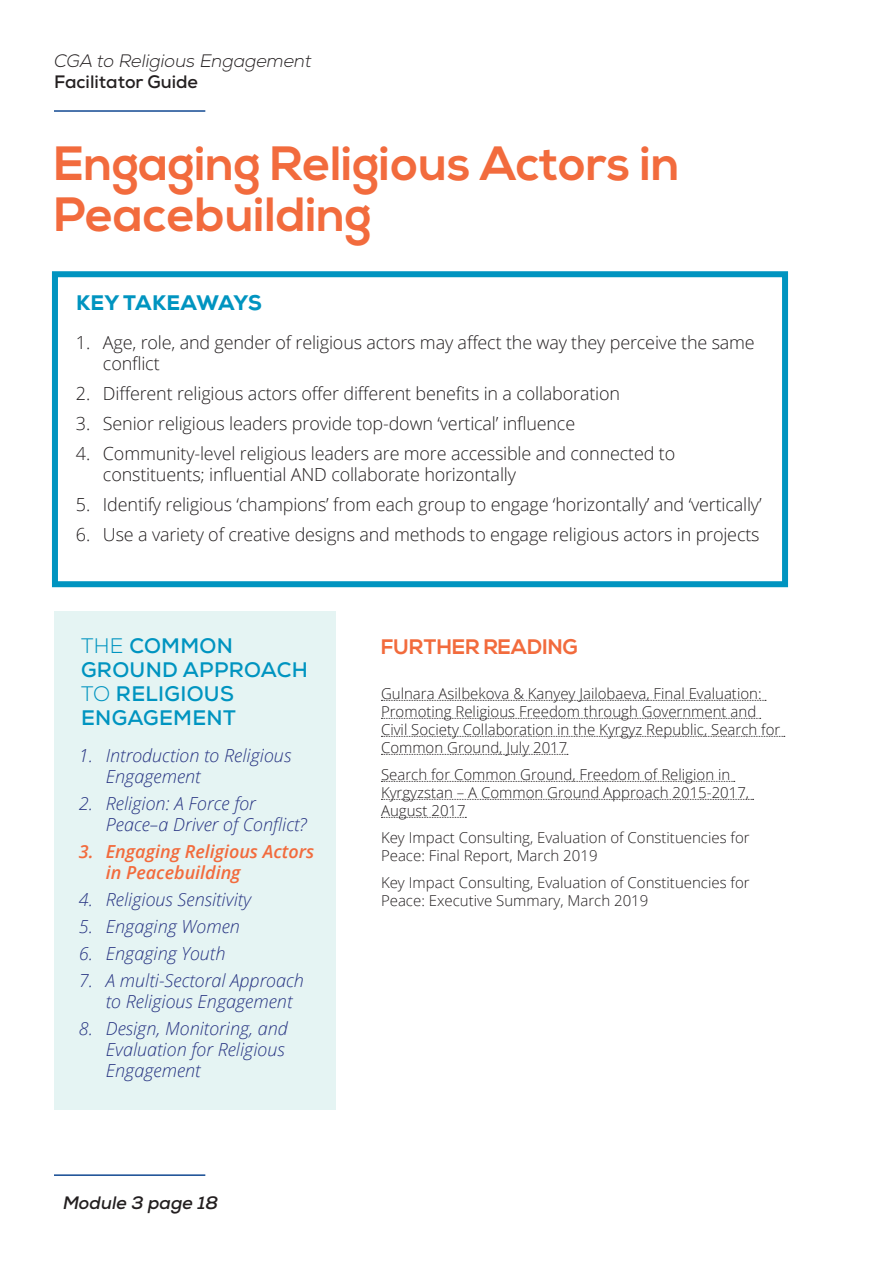
<style>
.page{position:relative;width:893px;height:1263px;background:#fff}
.page>*{position:absolute;margin:0;border:0;box-sizing:border-box;transform-origin:0 0}
.Heading_1_orange{font:700 48px/51px "Nexa";color:#f26b3d}
.Heading_3{font:700 21px/24px "Nexa";letter-spacing:.015em;color:#0094c0}
.Heading_3-2{font:700 21px "Nexa";color:#f26b3d}
.CS_Keytakeaways_Head{font:800 21px "Nexa";color:#0094c0}
.t1{font:300 18px/21px "Open Sans";letter-spacing:-.01em;color:#231f20}
.t2{font:italic 300 18px/21px "Open Sans";color:#283583}
.t3{font:italic 600 18px/21px "Open Sans";color:#f26b3d}
.t4{font:italic 300 18px "Nexa";color:#231f20}
.t5{font:700 18px "Nexa";color:#231f20}
.t6{font:italic 700 18px "Nexa";color:#231f20}
.References{font:300 15px/18px "Open Sans";color:#231f20}
.s1{font-weight:300}
</style>
<div class="page">
<hr style="left:54px;top:1174px;width:151px;height:2px;background:#124992">
<hr style="left:54px;top:110px;width:151px;height:2px;background:#124992">
<div style="left:55px;top:611px;width:281px;height:499px;background:#e5f4f3"></div>
<svg style="left:381px;top:700px;width:385px;height:1px"></svg>
<svg style="left:381px;top:718px;width:380px;height:1px"></svg>
<svg style="left:381px;top:736px;width:404px;height:1px"></svg>
<svg style="left:381px;top:754px;width:187px;height:1px"></svg>
<svg style="left:381px;top:781px;width:354px;height:1px"></svg>
<svg style="left:381px;top:799px;width:373px;height:1px"></svg>
<svg style="left:381px;top:817px;width:85px;height:1px"></svg>
<div style="left:52px;top:271px;width:736px;height:316px;border:6px solid #0094c0"></div>
<p class="t4" style="left:54px;top:50px;width:259px">CGA to Religious Engagement</p>
<p class="t5" style="left:54px;top:70px;width:146px">Facilitator Guide</p>
<p class="Heading_1_orange" style="left:54px;top:140px;width:627px">Engaging Religious Actors in<br>Peacebuilding</p>
<p class="CS_Keytakeaways_Head" style="left:76px;top:289px;width:187px">KEY TAKEAWAYS</p>
<p class="t1" style="left:103px;top:331px;width:653px;text-indent:-27px">1. Age, role, and gender of religious actors may affect the way they perceive the same conflict</p>
<p class="t1" style="left:76px;top:382px;width:546px">2. Different religious actors offer different benefits in a collaboration</p>
<p class="t1" style="left:76px;top:412px;width:501px">3. Senior religious leaders provide top-down ‘vertical’ influence</p>
<p class="t1" style="left:103px;top:442px;width:574px;text-indent:-27px">4. Community-level religious leaders are more accessible and connected to constituents; influential AND collaborate horizontally</p>
<p class="t1" style="left:76px;top:493px;width:687px">5. Identify religious ‘champions’ from each group to engage ‘horizontally’ and ‘vertically’</p>
<p class="t1" style="left:76px;top:523px;width:685px">6. Use a variety of creative designs and methods to engage religious actors in projects</p>
<p class="Heading_3" style="left:81px;top:633px;width:228px"><span class="s1">THE</span> COMMON<br>GROUND APPROACH<br><span class="s1">TO</span> RELIGIOUS<br>ENGAGEMENT</p>
<p class="t2" style="left:106px;top:745px;width:187px;text-indent:-27px">1. Introduction to Religious<br>Engagement</p>
<p class="t2" style="left:106px;top:793px;width:202px;text-indent:-27px">2. Religion: A Force for<br>Peace–a Driver of Conflict?</p>
<p class="t3" style="left:106px;top:841px;width:210px;text-indent:-27px">3. Engaging Religious Actors in Peacebuilding</p>
<p class="t2" style="left:79px;top:889px;width:174px">4. Religious Sensitivity</p>
<p class="t2" style="left:79px;top:916px;width:163px">5. Engaging Women</p>
<p class="t2" style="left:79px;top:943px;width:148px">6. Engaging Youth</p>
<p class="t2" style="left:106px;top:970px;width:200px;text-indent:-27px">7. A multi-Sectoral Approach to Religious Engagement</p>
<p class="t2" style="left:106px;top:1018px;width:183px;text-indent:-27px">8. Design, Monitoring, and<br>Evaluation for Religious<br>Engagement</p>
<p class="t6" style="left:63px;top:1191px;width:157px">Module 3 page 18</p>
<p class="Heading_3-2" style="left:381px;top:634px;width:199px">FURTHER READING</p>
<p class="References" style="left:381px;top:684px;width:401px">Gulnara Asilbekova &amp; Kanyey Jailobaeva, Final Evaluation:<br>Promoting Religious Freedom through Government and Civil Society Collaboration in the Kyrgyz Republic, Search for Common Ground, July 2017</p>
<p class="References" style="left:381px;top:765px;width:370px">Search for Common Ground, Freedom of Religion in<br>Kyrgyzstan – A Common Ground Approach 2015-2017,<br>August 2017</p>
<p class="References" style="left:381px;top:828px;width:370px">Key Impact Consulting, Evaluation of Constituencies for<br>Peace: Final Report, March 2019</p>
<p class="References" style="left:381px;top:873px;width:370px">Key Impact Consulting, Evaluation of Constituencies for<br>Peace: Executive Summary, March 2019</p>
</div>
